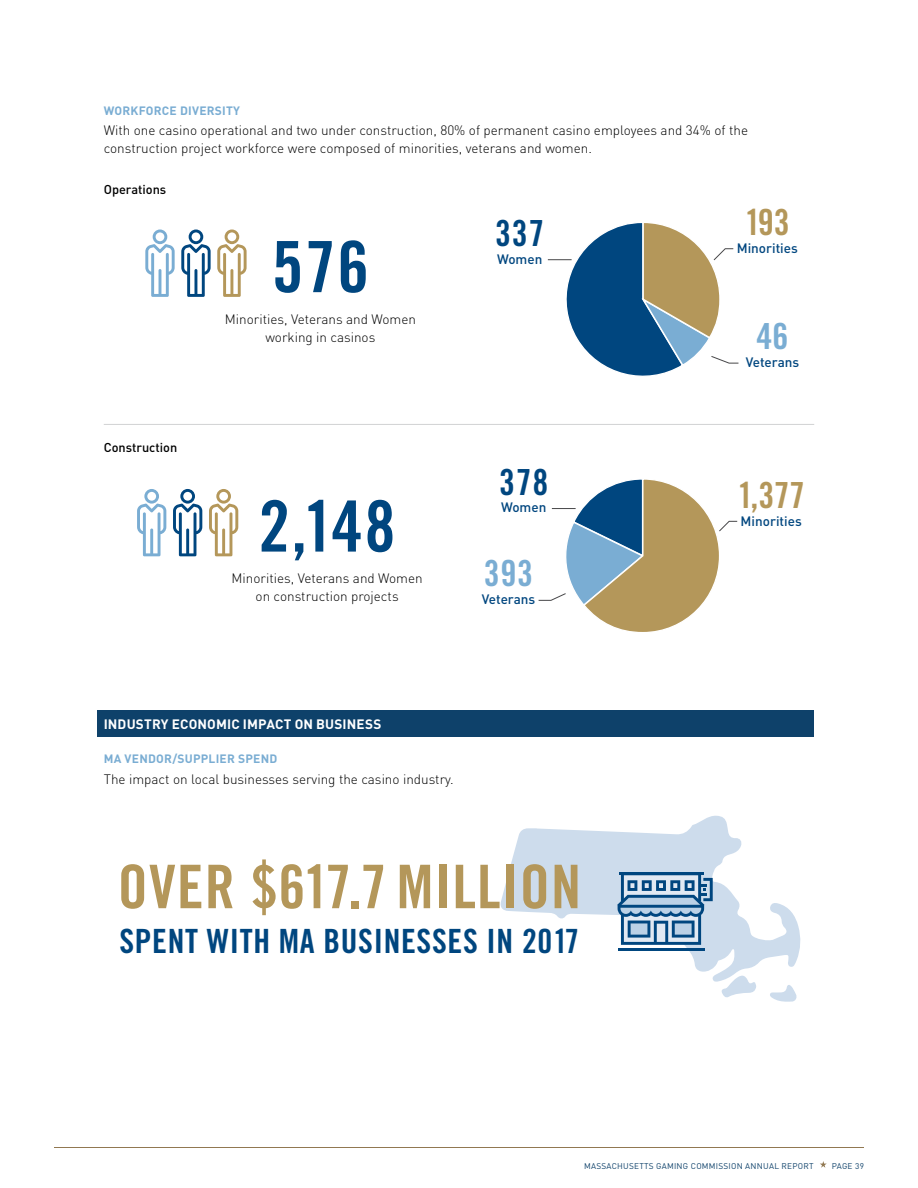
<style>
.page{position:relative;width:918px;height:1188px;background:#fff}
.page>*{position:absolute;margin:0;border:0;box-sizing:border-box;transform-origin:0 0}
.t1{font:70.8px "Trade Gothic Bold Cond Twenty";letter-spacing:.02em;color:#00467f}
.t2{font:60.15px "Trade Gothic Bold Cond Twenty";letter-spacing:.02em;color:#b4975a}
.t3{font:36px "Trade Gothic Bold Cond Twenty";letter-spacing:-.02em;color:#b4975a}
.t4{font:36px "Trade Gothic Bold Cond Twenty";letter-spacing:.02em;color:#00467f}
.t5{font:36px "Trade Gothic Bold Cond Twenty";color:#7aadd3}
.t6{font:33.45px "Trade Gothic Bold Cond Twenty";letter-spacing:.02em;color:#00467f}
.t7{font:300 13.5px/18px "DIN";color:#000;text-align:center}
.t8{font:500 13.5px "DIN";color:#00467f}
.t9{font:700 13.5px "DIN";letter-spacing:.01em;color:#fff}
.t10{font:500 12.75px "DIN";color:#000}
.t11{font:700 12px "DIN";letter-spacing:.02em;color:#7aadd3}
.t12{font:8.25px "DIN";letter-spacing:.03em;color:#0e416a}
</style>
<div class="page">
<svg style="left:820px;top:1161px;width:7px;height:7px"></svg>
<hr style="left:54px;top:1147px;width:810px;height:1px;background:#917851">
<svg style="left:137px;top:489px;width:29px;height:67px"></svg>
<svg style="left:145px;top:230px;width:30px;height:67px"></svg>
<svg style="left:209px;top:489px;width:29px;height:67px"></svg>
<svg style="left:217px;top:230px;width:30px;height:67px"></svg>
<svg style="left:173px;top:489px;width:29px;height:67px"></svg>
<svg style="left:181px;top:230px;width:30px;height:67px"></svg>
<svg style="left:548px;top:223px;width:191px;height:153px"></svg>
<svg style="left:538px;top:479px;width:200px;height:153px"></svg>
<svg style="left:500px;top:815px;width:301px;height:167px"></svg>
<svg style="left:721px;top:974px;width:35px;height:24px"></svg>
<svg style="left:770px;top:985px;width:27px;height:17px"></svg>
<hr style="left:618px;top:948px;width:86px;height:3px;background:#00467f">
<svg style="left:617px;top:872px;width:96px;height:73px;background:#7fa3c2"></svg>
<hr style="left:104px;top:424px;width:710px;height:1px;background:#d1d3d4">
<div style="left:98px;top:710px;width:716px;height:27px;background:#0e416a"></div>
<p class="t11" style="left:104px;top:103px;width:138px">WORKFORCE DIVERSITY</p>
<p class="t7" style="left:104px;top:121px;width:646px;text-align:left">With one casino operational and two under construction, 80% of permanent casino employees and 34% of the construction project workforce were composed of minorities, veterans and women.</p>
<p class="t10" style="left:104px;top:182px;width:64px">Operations</p>
<p class="t10" style="left:104px;top:440px;width:75px">Construction</p>
<h1 class="t1" style="left:272px;top:224px;width:99px">576</h1>
<p class="t7" style="left:225px;top:310px;width:193px">Minorities, Veterans and Women working in casinos</p>
<h1 class="t1" style="left:259px;top:483px;width:139px">2,148</h1>
<p class="t7" style="left:232px;top:569px;width:193px">Minorities, Veterans and Women on construction projects</p>
<h3 class="t4" style="left:495px;top:211px;width:51px">337</h3>
<p class="t8" style="left:497px;top:250px;width:47px">Women</p>
<h3 class="t4" style="left:499px;top:460px;width:51px">378</h3>
<p class="t8" style="left:501px;top:499px;width:47px">Women</p>
<h3 class="t5" style="left:484px;top:551px;width:51px">393</h3>
<p class="t8" style="left:482px;top:591px;width:55px">Veterans</p>
<p class="t9" style="left:104px;top:715px;width:279px">INDUSTRY ECONOMIC IMPACT ON BUSINESS</p>
<p class="t11" style="left:104px;top:751px;width:175px">MA VENDOR/SUPPLIER SPEND</p>
<p class="t7" style="left:104px;top:770px;width:351px">The impact on local businesses serving the casino industry.</p>
<h2 class="t2" style="left:118px;top:850px;width:465px">OVER $617.7 MILLION</h2>
<h3 class="t6" style="left:119px;top:921px;width:461px">SPENT WITH MA BUSINESSES IN 2017</h3>
<h3 class="t3" style="left:745px;top:201px;width:47px">193</h3>
<p class="t8" style="left:737px;top:240px;width:63px">Minorities</p>
<h3 class="t5" style="left:756px;top:314px;width:33px">46</h3>
<p class="t8" style="left:746px;top:354px;width:55px">Veterans</p>
<h3 class="t3" style="left:737px;top:473px;width:69px">1,377</h3>
<p class="t8" style="left:741px;top:512px;width:63px">Minorities</p>
<p class="t12" style="left:584px;top:1160px;width:231px">MASSACHUSETTS GAMING COMMISSION ANNUAL REPORT</p>
<p class="t12" style="left:832px;top:1160px;width:34px">PAGE 39</p>
</div>
